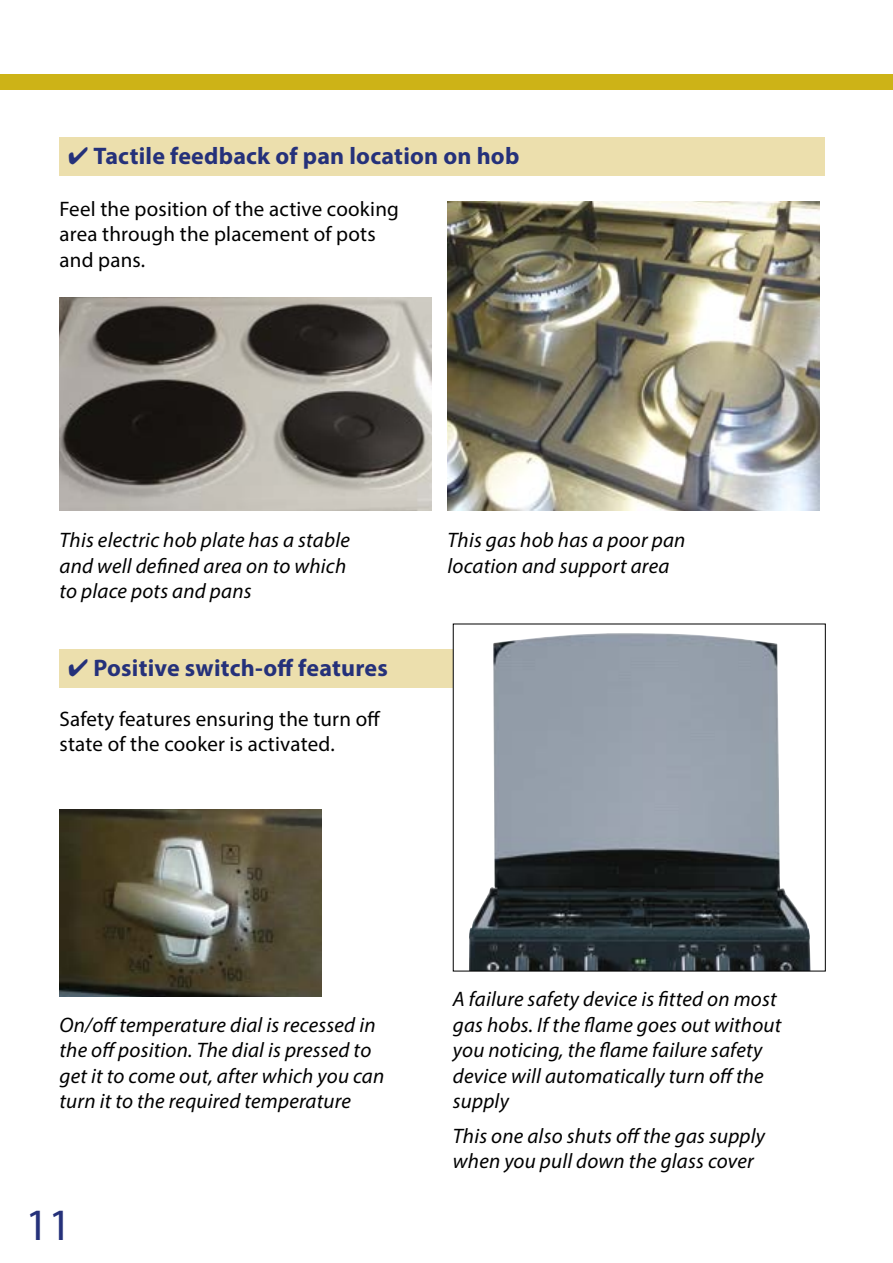
<style>
.page{position:relative;width:893px;height:1263px;background:#fff}
.page>*{position:absolute;margin:0;border:0;box-sizing:border-box;transform-origin:0 0}
.t1{font:45px "Myriad Pro";color:#25317a}
.t2{font:700 24px "Myriad Pro";letter-spacing:.01em;color:#25317a}
.P1_italic{font:italic 21px/25.5px "Myriad Pro";letter-spacing:.01em;color:#000}
.P1{font:21px/25.5px "Myriad Pro";letter-spacing:.01em;color:#000}
.P1_italic2{font:italic 21px/25.5px "Myriad Pro";letter-spacing:.01em;color:#000}
</style>
<div class="page">
<div style="left:60px;top:137px;width:765px;height:38px;background:#ecdfad"></div>
<div style="left:60px;top:649px;width:406px;height:38px;background:#ecdfad"></div>
<img style="left:60px;top:298px;width:372px;height:212px">
<div style="left:453px;top:624px;width:372px;height:347px;background:#fff"></div>
<img style="left:469px;top:633px;width:342px;height:336px">
<div style="left:453px;top:624px;width:373px;height:347px;border:1px solid #000"></div>
<img style="left:448px;top:202px;width:372px;height:308px">
<img style="left:60px;top:810px;width:262px;height:187px">
<div style="left:0;top:74px;width:893px;height:16px;background:#cdb317"></div>
<p class="t2" style="left:68px;top:140px;width:453px">✔ Tactile feedback of pan location on hob</p>
<p class="P1" style="left:60px;top:195px;width:341px">Feel the position of the active cooking area through the placement of pots and pans.</p>
<p class="P1_italic" style="left:60px;top:527px;width:292px">This electric hob plate has a stable and well defined area on to which to place pots and pans</p>
<p class="t2" style="left:68px;top:652px;width:321px">✔ Positive switch-off features</p>
<p class="P1" style="left:60px;top:705px;width:322px">Safety features ensuring the turn off state of the cooker is activated.</p>
<p class="P1_italic" style="left:448px;top:527px;width:239px">This gas hob has a poor pan location and support area</p>
<p class="P1_italic" style="left:60px;top:1011px;width:326px">On/off temperature dial is recessed in the off position. The dial is pressed to get it to come out, after which you can turn it to the required temperature</p>
<h1 class="t1" style="left:26px;top:1197px;width:48px">11</h1>
<p class="P1_italic" style="left:453px;top:986px;width:330px">A failure safety device is fitted on most gas hobs. If the flame goes out without you noticing, the flame failure safety device will automatically turn off the supply</p>
<p class="P1_italic2" style="left:453px;top:1122px;width:314px">This one also shuts off the gas supply when you pull down the glass cover</p>
</div>
